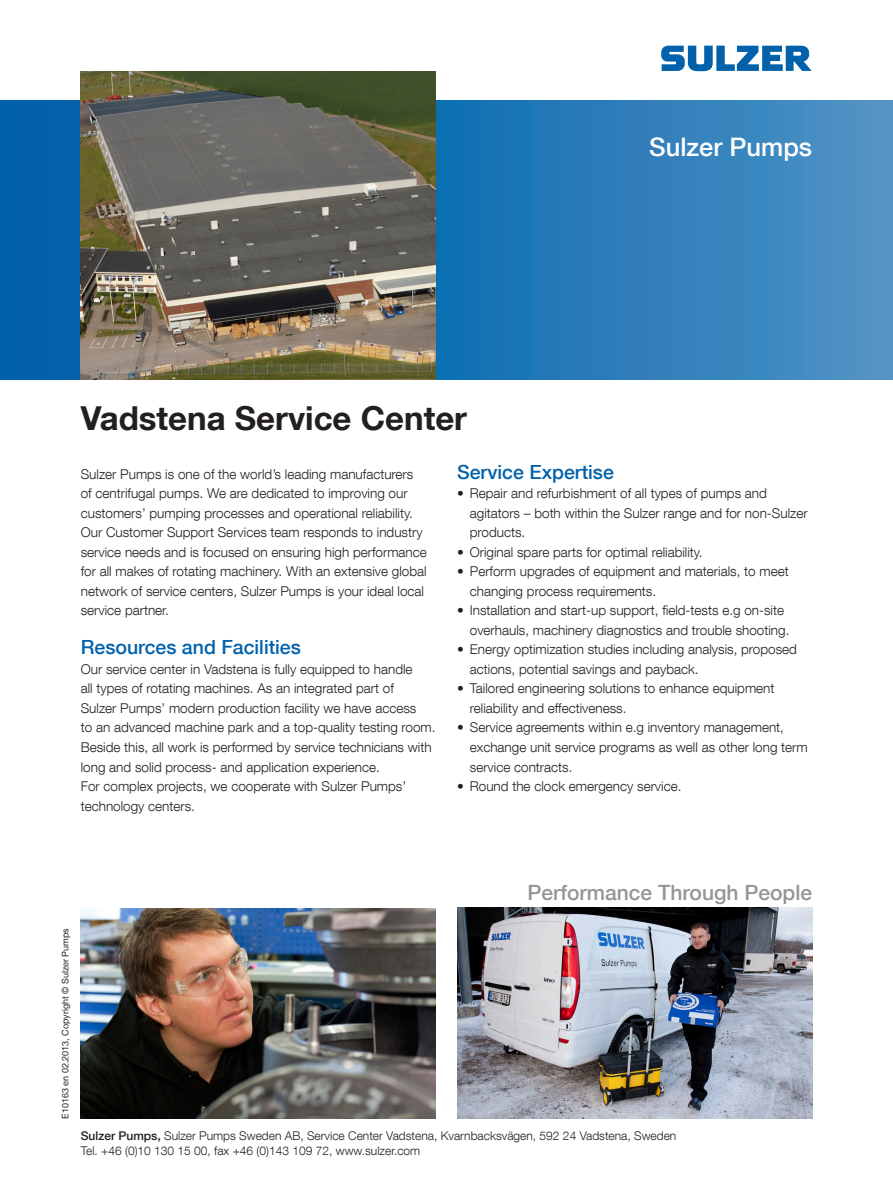
<style>
.page{position:relative;width:893px;height:1191px;background:#fff}
.page>*{position:absolute;margin:0;border:0;box-sizing:border-box;transform-origin:0 0}
.pääotsikko_24_28{font:700 33px "Helvetica Neue LT Com";color:#231f20}
.LEIPIS_9_12{font:500 25.5px "Helvetica Neue LT Com";color:#fff}
.LEIPIS_9_12-2{font:500 21px "Helvetica Neue LT Com";color:#939598}
.VÄLIOTSIKKO_10{font:500 19.5px "Helvetica Neue LT Com";color:#0161ab}
.LEIPIS_9_12-3{font:500 19.5px "Helvetica Neue LT Com";color:#0161ab}
.LEIPIS_9_12-4{font:300 13.5px/19.5px "Helvetica Neue LT Com";color:#231f20}
.täppyläteksti{font:300 13.5px/19.5px "Helvetica Neue LT Com";color:#231f20}
.t1{font:300 12px "Helvetica Neue LT Com";color:#231f20}
.t2{font:9px "Helvetica Neue LT";color:#231f20}
.s1{font-weight:500}
</style>
<div class="page">
<svg style="left:0;top:100px;width:893px;height:280px;background:#2a7cb8"></svg>
<svg style="left:661px;top:46px;width:151px;height:25px"></svg>
<img style="left:81px;top:71px;width:355px;height:309px">
<img style="left:457px;top:907px;width:355px;height:211px">
<img style="left:81px;top:908px;width:354px;height:210px">
<p class="LEIPIS_9_12" style="left:649px;top:131px;width:164px">Sulzer Pumps</p>
<p class="pääotsikko_24_28" style="left:81px;top:397px;width:388px">Vadstena Service Center</p>
<p class="LEIPIS_9_12-4" style="left:81px;top:464px;width:348px">Sulzer Pumps is one of the world’s leading manufacturers of centrifugal pumps. We are dedicated to improving our customers’ pumping processes and operational reliability.<br>Our Customer Support Services team responds to industry service needs and is focused on ensuring high performance for all makes of rotating machinery. With an extensive global network of service centers, Sulzer Pumps is your ideal local service partner.</p>
<p class="VÄLIOTSIKKO_10" style="left:81px;top:636px;width:222px">Resources and Facilities</p>
<p class="LEIPIS_9_12-4" style="left:81px;top:659px;width:356px">Our service center in Vadstena is fully equipped to handle<br>all types of rotating machines. As an integrated part of<br>Sulzer Pumps’ modern production facility we have access<br>to an advanced machine park and a top-quality testing room.<br>Beside this, all work is performed by service technicians with long and solid process- and application experience.<br>For complex projects, we cooperate with Sulzer Pumps’ technology centers.</p>
<p class="LEIPIS_9_12-3" style="left:457px;top:460px;width:158px">Service Expertise</p>
<p class="täppyläteksti" style="left:470px;top:483px;width:339px;text-indent:-13px">• Repair and refurbishment of all types of pumps and agitators – both within the Sulzer range and for non-Sulzer products.</p>
<p class="täppyläteksti" style="left:457px;top:542px;width:247px">• Original spare parts for optimal reliability.</p>
<p class="täppyläteksti" style="left:470px;top:561px;width:320px;text-indent:-13px">• Perform upgrades of equipment and materials, to meet changing process requirements.</p>
<p class="täppyläteksti" style="left:470px;top:600px;width:321px;text-indent:-13px">• Installation and start-up support, field-tests e.g on-site overhauls, machinery diagnostics and trouble shooting.</p>
<p class="täppyläteksti" style="left:470px;top:639px;width:329px;text-indent:-13px">• Energy optimization studies including analysis, proposed actions, potential savings and payback.</p>
<p class="täppyläteksti" style="left:470px;top:678px;width:306px;text-indent:-13px">• Tailored engineering solutions to enhance equipment reliability and effectiveness.</p>
<p class="täppyläteksti" style="left:470px;top:717px;width:339px;text-indent:-13px">• Service agreements within e.g inventory management, exchange unit service programs as well as other long term service contracts.</p>
<p class="täppyläteksti" style="left:457px;top:776px;width:226px">• Round the clock emergency service.</p>
<p class="t2" style="left:60px;top:1118px;width:192px;rotate:-90deg">E10163 en 02.2013, Copyright © Sulzer Pumps</p>
<p class="LEIPIS_9_12-2" style="left:527px;top:880px;width:286px">Performance Through People</p>
<p class="t1" style="left:81px;top:1128px;width:597px"><span class="s1">Sulzer Pumps,</span> Sulzer Pumps Sweden AB, Service Center Vadstena, Kvarnbacksvägen, 592 24 Vadstena, Sweden</p>
<p class="t1" style="left:81px;top:1143px;width:341px">Tel. +46 (0)10 130 15 00, fax +46 (0)143 109 72, www.sulzer.com</p>
</div>
